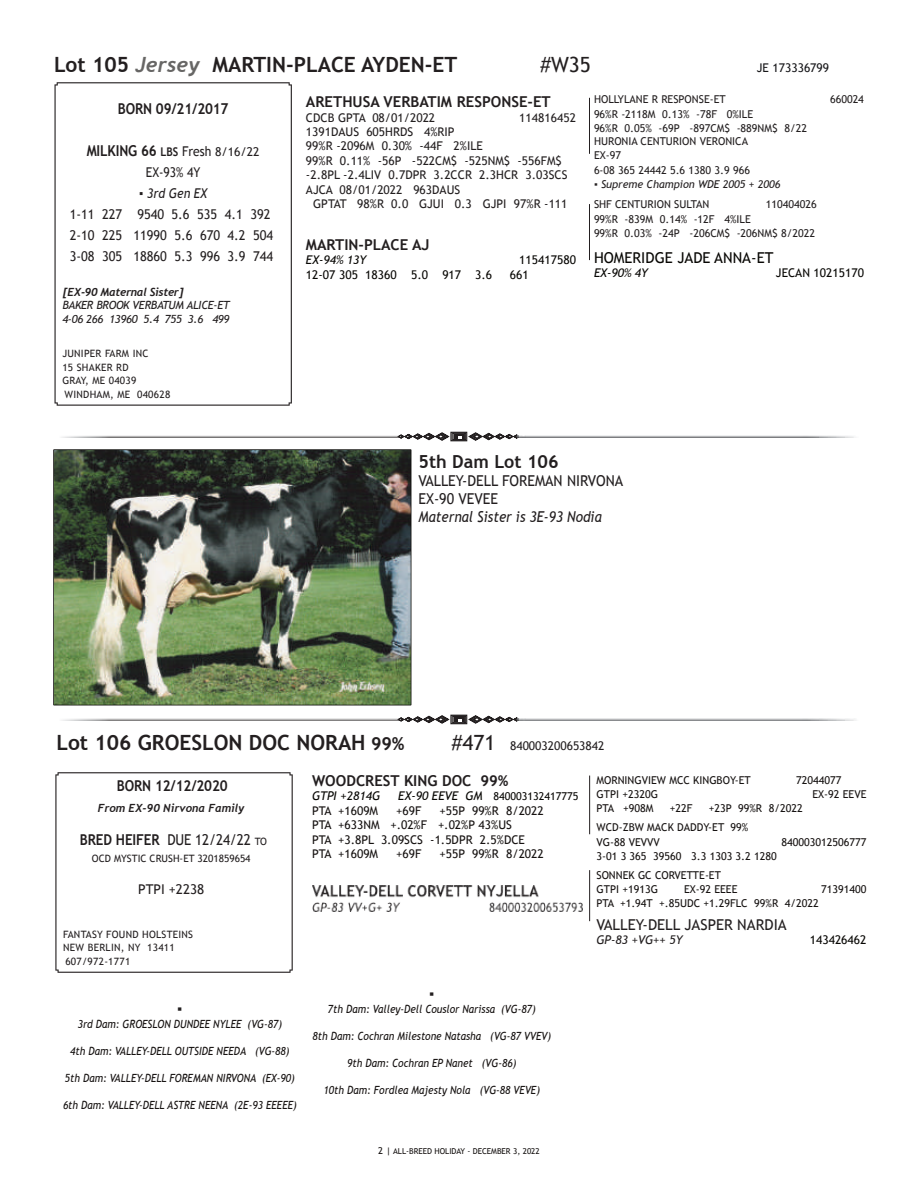
<style>
.page{position:relative;width:918px;height:1188px;background:#fff}
.page>*{position:absolute;margin:0;border:0;box-sizing:border-box;transform-origin:0 0}
.t1{font:700 21px "Trebuchet MS";color:#231f20}
.t2{font:21px "Trebuchet MS";color:#231f20}
.t3{font:700 18px "Trebuchet MS";color:#231f20}
.t4{font:700 15px "Trebuchet MS";color:#231f20}
.t5{font:700 15px "Trebuchet MS";color:#231f20;scale:.9 1}
.t6{font:15px/18px "Trebuchet MS";color:#231f20;scale:.95 1}
.t7{font:italic 15px "Trebuchet MS";color:#231f20;scale:.9 1}
.t8{font:15px "Trebuchet MS";color:#231f20;scale:.9 1}
.t9{font:15px "Trebuchet MS";color:#231f20}
.t10{font:15px "Trebuchet MS";color:#080704}
.t11{font:13.5px/21px "Trebuchet MS";letter-spacing:-.005em;color:#231f20;scale:.95 1}
.t12{font:italic 13.5px "Trebuchet MS";color:#231f20;scale:.9 1}
.t13{font:13.5px "Trebuchet MS";letter-spacing:-.005em;color:#231f20}
.t14{font:13.5px "Trebuchet MS";letter-spacing:-.005em;color:#231f20;scale:.9 1}
.t15{font:12px/14.4px "Trebuchet MS";color:#231f20}
.t16{font:12px/14.4px "Trebuchet MS";color:#161211}
.t17{font:12px "Trebuchet MS";color:#080704}
.t18{font:italic 12px "Trebuchet MS";color:#080704}
.t19{font:italic 12px "Trebuchet MS";color:#231f20}
.t20{font:12px "Trebuchet MS";color:#17171a}
.t21{font:italic 11.25px "Trebuchet MS";color:#161211;scale:.9 1}
.t22{font:italic 11.25px/13.5px "Trebuchet MS";letter-spacing:-.025em;color:#231f20}
.t23{font:italic 700 11.25px "Trebuchet";color:#231f20}
.t24{font:italic 700 11.25px "Trebuchet";letter-spacing:-.025em;color:#231f20}
.t25{font:10.8px/18.9px "Trebuchet MS";color:#161211}
.t26{font:10.8px/14.4px "Trebuchet MS";color:#231f20}
.t27{font:italic 10.8px "Trebuchet MS";color:#231f20}
.t28{font:10.8px "Trebuchet MS";color:#080704}
.t29{font:10.2px/13.5px "Trebuchet MS";letter-spacing:.025em;color:#231f20}
.t30{font:10.2px "Trebuchet MS";color:#231f20}
.t31{font:8.1px "Trebuchet MS";color:#161211}
.s1{font-family:"Trebuchet";font-style:italic;color:#676665}
.s2{font-size:12px}
.s3{font-weight:400;font-size:13.5px}
.s4{font-weight:400;font-size:12.15px}
.s5{font-size:18px}
.s6{font-size:21px}
.s7{font-style:italic;font-size:12px}
.s8{font-weight:700}
.s9{font-size:10.2px}
.s10{font-size:9.45px}
</style>
<div class="page">
<hr style="left:589px;top:98px;width:1px;height:56px;background:#231f20">
<hr style="left:589px;top:204px;width:1px;height:56px;background:#231f20">
<svg style="left:55px;top:82px;width:237px;height:324px"></svg>
<svg style="left:55px;top:772px;width:238px;height:201px"></svg>
<hr style="left:589px;top:776px;width:1px;height:58px;background:#231f20">
<hr style="left:589px;top:870px;width:1px;height:51px;background:#231f20">
<img style="left:312px;top:886px;width:270px;height:25px">
<img style="left:53px;top:449px;width:358px;height:256px">
<div style="left:450px;top:432px;width:17px;height:9px;border:1px solid #231f20"></div>
<div style="left:452px;top:432px;width:14px;height:9px;border:1px solid #231f20"></div>
<div style="left:453px;top:433px;width:12px;height:7px;border:1px solid #231f20"></div>
<div style="left:454px;top:434px;width:10px;height:5px;background:#231f20"></div>
<svg style="left:458px;top:436px;width:4px;height:3px"></svg>
<svg style="left:468px;top:432px;width:52px;height:9px"></svg>
<svg style="left:398px;top:432px;width:51px;height:9px"></svg>
<div style="left:450px;top:715px;width:17px;height:9px;border:1px solid #231f20"></div>
<div style="left:452px;top:715px;width:14px;height:9px;border:1px solid #231f20"></div>
<div style="left:453px;top:716px;width:12px;height:7px;border:1px solid #231f20"></div>
<div style="left:454px;top:717px;width:10px;height:5px;background:#231f20"></div>
<svg style="left:458px;top:719px;width:4px;height:3px"></svg>
<svg style="left:468px;top:715px;width:52px;height:9px"></svg>
<svg style="left:398px;top:715px;width:51px;height:9px"></svg>
<h1 class="t1" style="left:54px;top:56px;width:405px">Lot 105 <span class="s1">Jersey</span> MARTIN-PLACE AYDEN-ET</h1>
<h1 class="t2" style="left:540px;top:56px;width:52px">#W35</h1>
<p class="t20" style="left:757px;top:63px;width:74px">JE 173336799</p>
<h3 class="t5" style="left:118px;top:103px;width:125px">BORN 09/21/2017</h3>
<h3 class="t5" style="left:87px;top:145px;width:194px">MILKING 66 <span class="s2">LBS</span> <span class="s3">Fresh</span> <span class="s4">8/16/22</span></h3>
<p class="t14" style="left:146px;top:167px;width:62px">EX-93% 4Y</p>
<p class="t12" style="left:139px;top:188px;width:77px">▪ 3rd Gen EX</p>
<p class="t11" style="left:70px;top:205px;width:215px">1-11 227 9540 5.6 535 4.1 392<br>2-10 225 11990 5.6 670 4.2 504<br>3-08 305 18860 5.3 996 3.9 744</p>
<p class="t24" style="left:62px;top:288px;width:123px">[EX-90 Maternal Sister]</p>
<p class="t22" style="left:62px;top:300px;width:169px">BAKER BROOK VERBATUM ALICE-ET<br>4-06 266 13960 5.4 755 3.6 499</p>
<p class="t29" style="left:62px;top:348px;width:109px">JUNIPER FARM INC<br>15 SHAKER RD<br>GRAY, ME 04039<br>WINDHAM, ME 040628</p>
<p class="t26" style="left:594px;top:93px;width:133px">HOLLYLANE R RESPONSE-ET</p>
<p class="t26" style="left:830px;top:93px;width:35px">660024</p>
<p class="t26" style="left:594px;top:108px;width:215px">96%R -2118M 0.13% -78F 0%ILE<br>96%R 0.05% -69P -897CM$ -889NM$ 8/22</p>
<p class="t26" style="left:594px;top:135px;width:158px">HURONIA CENTURION VERONICA<br>EX-97<br>6-08 365 24442 5.6 1380 3.9 966</p>
<p class="t27" style="left:594px;top:180px;width:188px">▪ Supreme Champion WDE 2005 + 2006</p>
<p class="t26" style="left:594px;top:198px;width:117px">SHF CENTURION SULTAN</p>
<p class="t26" style="left:766px;top:198px;width:52px">110404026</p>
<p class="t26" style="left:594px;top:213px;width:223px">99%R -839M 0.14% -12F 4%ILE<br>99%R 0.03% -24P -206CM$ -206NM$ 8/2022</p>
<h3 class="t10" style="left:594px;top:251px;width:181px">HOMERIDGE JADE ANNA-ET</h3>
<p class="t18" style="left:594px;top:268px;width:56px">EX-90% 4Y</p>
<p class="t17" style="left:776px;top:268px;width:90px">JECAN 10215170</p>
<h3 class="t4" style="left:306px;top:96px;width:246px">ARETHUSA VERBATIM RESPONSE-ET</h3>
<p class="t15" style="left:306px;top:111px;width:131px">CDCB GPTA 08/01/2022</p>
<p class="t15" style="left:519px;top:111px;width:58px">114816452</p>
<p class="t15" style="left:306px;top:126px;width:263px">1391DAUS 605HRDS 4%RIP<br>99%R -2096M 0.30% -44F 2%ILE<br>99%R 0.11% -56P -522CM$ -525NM$ -556FM$ -2.8PL -2.4LIV 0.7DPR 3.2CCR 2.3HCR 3.03SCS<br>AJCA 08/01/2022 963DAUS</p>
<p class="t15" style="left:313px;top:198px;width:256px">GPTAT 98%R 0.0 GJUI 0.3 GJPI 97%R -111</p>
<h3 class="t4" style="left:306px;top:239px;width:125px">MARTIN-PLACE AJ</h3>
<p class="t18" style="left:306px;top:255px;width:62px">EX-94% 13Y</p>
<p class="t17" style="left:519px;top:255px;width:58px">115417580</p>
<p class="t17" style="left:306px;top:270px;width:188px">12-07 305 18360 5.0 917 3.6</p>
<p class="t17" style="left:510px;top:270px;width:20px">661</p>
<h2 class="t3" style="left:419px;top:455px;width:142px">5th Dam Lot 106</h2>
<h3 class="t6" style="left:419px;top:473px;width:217px">VALLEY-DELL FOREMAN NIRVONA<br>EX-90 VEVEE</h3>
<h3 class="t7" style="left:419px;top:511px;width:205px">Maternal Sister is 3E-93 Nodia</h3>
<h1 class="t1" style="left:56px;top:734px;width:350px">Lot 106 GROESLON DOC NORAH <span class="s5">99%</span></h1>
<p class="t15" style="left:452px;top:739px;width:154px"><span class="s6">#471</span> 840003200653842</p>
<h3 class="t4" style="left:312px;top:775px;width:198px">WOODCREST KING DOC 99%</h3>
<p class="t18" style="left:312px;top:792px;width:70px">GTPI +2814G</p>
<p class="t28" style="left:398px;top:792px;width:182px"><span class="s7">EX-90 EEVE GM</span> 840003132417775</p>
<p class="t16" style="left:312px;top:804px;width:68px">PTA +1609M</p>
<p class="t16" style="left:396px;top:804px;width:27px">+69F</p>
<p class="t25" style="left:596px;top:771px;width:156px">MORNINGVIEW MCC KINGBOY-ET</p>
<p class="t25" style="left:796px;top:771px;width:47px">72044077</p>
<p class="t25" style="left:596px;top:786px;width:63px">GTPI +2320G</p>
<p class="t25" style="left:812px;top:786px;width:56px">EX-92 EEVE</p>
<p class="t25" style="left:596px;top:800px;width:59px">PTA +908M</p>
<p class="t25" style="left:670px;top:800px;width:24px">+22F</p>
<h3 class="t5" style="left:117px;top:780px;width:125px">BORN 12/12/2020</h3>
<p class="t23" style="left:98px;top:804px;width:148px">From EX-90 Nirvona Family</p>
<h3 class="t8" style="left:80px;top:834px;width:209px"><span class="s8">BRED HEIFER</span> DUE 12/24/22 <span class="s9">TO</span></h3>
<p class="t30" style="left:92px;top:854px;width:160px">OCD MYSTIC CRUSH-ET 3201859654</p>
<p class="t13" style="left:138px;top:884px;width:68px">PTPI +2238</p>
<p class="t29" style="left:63px;top:928px;width:131px">FANTASY FOUND HOLSTEINS<br>NEW BERLIN, NY 13411<br>607/972-1771</p>
<p class="t25" style="left:596px;top:800px;width:208px;text-indent:112px">+23P 99%R 8/2022<br>WCD-ZBW MACK DADDY-ET 99%</p>
<p class="t25" style="left:596px;top:833px;width:65px">VG-88 VEVVV</p>
<p class="t25" style="left:782px;top:833px;width:86px">840003012506777</p>
<p class="t25" style="left:596px;top:848px;width:182px">3-01 3 365 39560 3.3 1303 3.2 1280<br>SONNEK GC CORVETTE-ET</p>
<p class="t25" style="left:596px;top:881px;width:63px">GTPI +1913G</p>
<p class="t25" style="left:684px;top:881px;width:55px">EX-92 EEEE</p>
<p class="t25" style="left:821px;top:881px;width:47px">71391400</p>
<p class="t25" style="left:596px;top:895px;width:224px">PTA +1.94T +.85UDC +1.29FLC 99%R 4/2022</p>
<h3 class="t9" style="left:596px;top:919px;width:192px">VALLEY-DELL JASPER NARDIA</h3>
<p class="t19" style="left:596px;top:935px;width:88px">GP-83 +VG++ 5Y</p>
<p class="t17" style="left:810px;top:935px;width:58px">143426462</p>
<p class="t16" style="left:312px;top:804px;width:233px;text-indent:127px">+55P 99%R 8/2022<br>PTA +633NM +.02%F +.02%P 43%US<br>PTA +3.8PL 3.09SCS -1.5DPR 2.5%DCE<br>PTA +1609M</p>
<p class="t16" style="left:396px;top:848px;width:27px">+69F</p>
<p class="t16" style="left:439px;top:848px;width:106px">+55P 99%R 8/2022</p>
<h3 class="t4" style="left:177px;top:1003px;width:7px">▪</h3>
<p class="t21" style="left:78px;top:1020px;width:229px">3rd Dam: GROESLON DUNDEE NYLEE (VG-87)</p>
<p class="t21" style="left:70px;top:1047px;width:245px">4th Dam: VALLEY-DELL OUTSIDE NEEDA (VG-88)</p>
<p class="t21" style="left:65px;top:1074px;width:257px">5th Dam: VALLEY-DELL FOREMAN NIRVONA (EX-90)</p>
<p class="t21" style="left:63px;top:1101px;width:261px">6th Dam: VALLEY-DELL ASTRE NEENA (2E-93 EEEEE)</p>
<h3 class="t4" style="left:429px;top:988px;width:7px">▪</h3>
<p class="t21" style="left:328px;top:1004px;width:232px">7th Dam: Valley-Dell Couslor Narissa (VG-87)</p>
<p class="t21" style="left:313px;top:1031px;width:267px">8th Dam: Cochran Milestone Natasha (VG-87 VVEV)</p>
<p class="t21" style="left:347px;top:1058px;width:189px">9th Dam: Cochran EP Nanet (VG-86)</p>
<p class="t21" style="left:324px;top:1085px;width:242px">10th Dam: Fordlea Majesty Nola (VG-88 VEVE)</p>
<p class="t31" style="left:378px;top:1148px;width:163px"><span class="s10">2 |</span> ALL-BREED HOLIDAY - DECEMBER 3, 2022</p>
</div>
